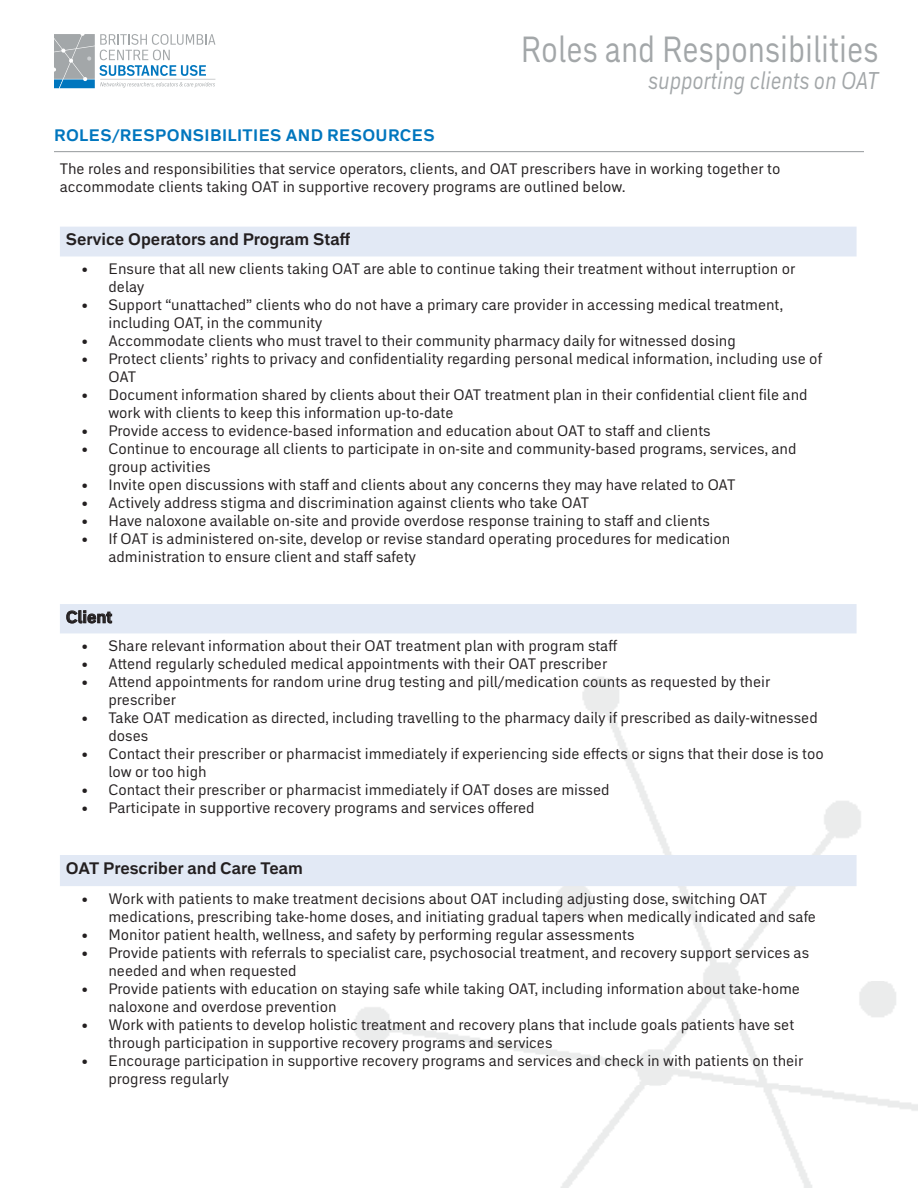
<style>
.page{position:relative;width:918px;height:1188px;background:#fff}
.page>*{position:absolute;margin:0;border:0;box-sizing:border-box;transform-origin:0 0}
.t1{font:36px "Embarcadero MVB Pro";color:#a3a7a9;scale:.84 1}
.t2{font:italic 24px "Embarcadero MVB Pro";color:#a3a7a9;scale:.84 1}
.t3{font:700 16.5px "Embarcadero MVB Pro";color:#231f20}
.t4{font:700 16.5px "Embarcadero MVB Pro";letter-spacing:.02em;color:#0076be}
.Style_2{font:15px/18px "Embarcadero MVB Pro";color:#231f20}
</style>
<div class="page">
<img style="left:54px;top:43px;width:864px;height:1145px">
<hr style="left:54px;top:151px;width:810px;height:1px;background:#a3a7a9">
<svg style="left:60px;top:227px;width:797px;height:659px"></svg>
<svg style="left:66px;top:610px;width:46px;height:14px"></svg>
<svg style="left:54px;top:34px;width:161px;height:54px"></svg>
<p class="t4" style="left:54px;top:123px;width:382px">ROLES/RESPONSIBILITIES AND RESOURCES</p>
<p class="t1" style="left:521px;top:24px;width:427px">Roles and Responsibilities</p>
<p class="t2" style="left:648px;top:64px;width:276px">supporting clients on OAT</p>
<p class="Style_2" style="left:60px;top:159px;width:722px">The roles and responsibilities that service operators, clients, and OAT prescribers have in working together to accommodate clients taking OAT in supportive recovery programs are outlined below.</p>
<p class="t3" style="left:66px;top:228px;width:286px">Service Operators and Program Staff</p>
<p class="Style_2" style="left:108px;top:259px;width:689px;text-indent:-27px">• Ensure that all new clients taking OAT are able to continue taking their treatment without interruption or delay</p>
<p class="Style_2" style="left:108px;top:295px;width:676px;text-indent:-27px">• Support “unattached” clients who do not have a primary care provider in accessing medical treatment, including OAT, in the community</p>
<p class="Style_2" style="left:81px;top:331px;width:656px">• Accommodate clients who must travel to their community pharmacy daily for witnessed dosing</p>
<p class="Style_2" style="left:108px;top:349px;width:715px;text-indent:-27px">• Protect clients’ rights to privacy and confidentiality regarding personal medical information, including use of<br>OAT</p>
<p class="Style_2" style="left:108px;top:385px;width:701px;text-indent:-27px">• Document information shared by clients about their OAT treatment plan in their confidential client file and work with clients to keep this information up-to-date</p>
<p class="Style_2" style="left:81px;top:421px;width:631px">• Provide access to evidence-based information and education about OAT to staff and clients</p>
<p class="Style_2" style="left:108px;top:439px;width:690px;text-indent:-27px">• Continue to encourage all clients to participate in on-site and community-based programs, services, and group activities</p>
<p class="Style_2" style="left:81px;top:475px;width:656px">• Invite open discussions with staff and clients about any concerns they may have related to OAT</p>
<p class="Style_2" style="left:81px;top:493px;width:509px">• Actively address stigma and discrimination against clients who take OAT</p>
<p class="Style_2" style="left:81px;top:511px;width:630px">• Have naloxone available on-site and provide overdose response training to staff and clients</p>
<p class="Style_2" style="left:108px;top:529px;width:623px;text-indent:-27px">• If OAT is administered on-site, develop or revise standard operating procedures for medication administration to ensure client and staff safety</p>
<p class="t3" style="left:66px;top:605px;width:48px">Client</p>
<p class="Style_2" style="left:81px;top:636px;width:537px">• Share relevant information about their OAT treatment plan with program staff</p>
<p class="Style_2" style="left:81px;top:654px;width:527px">• Attend regularly scheduled medical appointments with their OAT prescriber</p>
<p class="Style_2" style="left:108px;top:672px;width:663px;text-indent:-27px">• Attend appointments for random urine drug testing and pill/medication counts as requested by their prescriber</p>
<p class="Style_2" style="left:108px;top:708px;width:711px;text-indent:-27px">• Take OAT medication as directed, including travelling to the pharmacy daily if prescribed as daily-witnessed doses</p>
<p class="Style_2" style="left:108px;top:744px;width:717px;text-indent:-27px">• Contact their prescriber or pharmacist immediately if experiencing side effects or signs that their dose is too low or too high</p>
<p class="Style_2" style="left:81px;top:780px;width:530px">• Contact their prescriber or pharmacist immediately if OAT doses are missed</p>
<p class="Style_2" style="left:81px;top:798px;width:455px">• Participate in supportive recovery programs and services offered</p>
<p class="t3" style="left:66px;top:856px;width:238px">OAT Prescriber and Care Team</p>
<p class="Style_2" style="left:108px;top:889px;width:709px;text-indent:-27px">• Work with patients to make treatment decisions about OAT including adjusting dose, switching OAT medications, prescribing take-home doses, and initiating gradual tapers when medically indicated and safe</p>
<p class="Style_2" style="left:81px;top:925px;width:555px">• Monitor patient health, wellness, and safety by performing regular assessments</p>
<p class="Style_2" style="left:108px;top:943px;width:702px;text-indent:-27px">• Provide patients with referrals to specialist care, psychosocial treatment, and recovery support services as needed and when requested</p>
<p class="Style_2" style="left:108px;top:979px;width:693px;text-indent:-27px">• Provide patients with education on staying safe while taking OAT, including information about take-home naloxone and overdose prevention</p>
<p class="Style_2" style="left:108px;top:1015px;width:687px;text-indent:-27px">• Work with patients to develop holistic treatment and recovery plans that include goals patients have set through participation in supportive recovery programs and services</p>
<p class="Style_2" style="left:108px;top:1051px;width:697px;text-indent:-27px">• Encourage participation in supportive recovery programs and services and check in with patients on their progress regularly</p>
</div>
